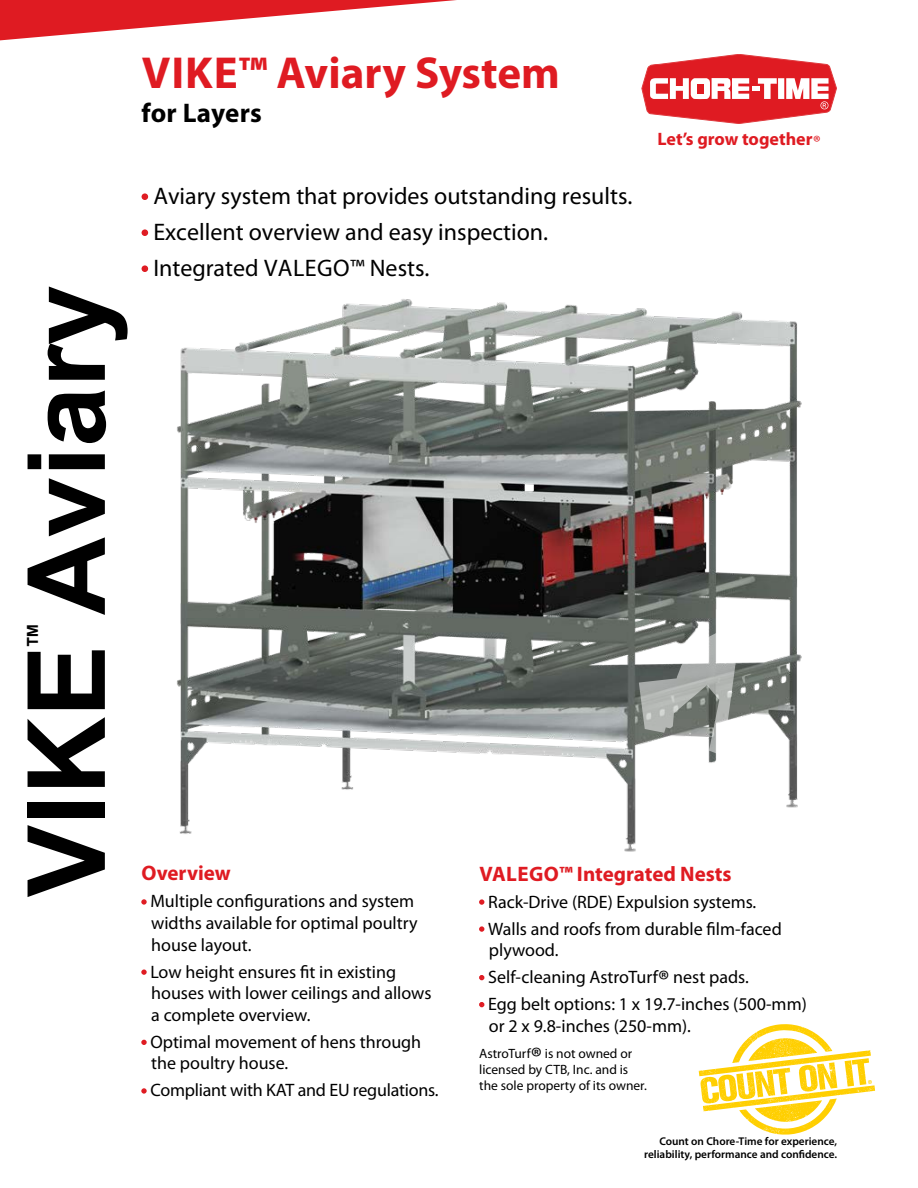
<style>
.page{position:relative;width:918px;height:1188px;background:#fff}
.page>*{position:absolute;margin:0;border:0;box-sizing:border-box;transform-origin:0 0}
.t1{font:700 108px "Arial";color:#000}
.t2{font:700 45px "Myriad Pro";color:#df1b22}
.t3{font:700 27px "Myriad Pro";letter-spacing:.01em;color:#000}
.t4{font:700 27px "Arial";color:#000}
.t5{font:24px "Myriad Pro";color:#000}
.t6{font:700 21px "Myriad Pro";color:#df1b22}
.t7{font:18px/21.6px "Myriad Pro";color:#000}
.t8{font:700 18px "Myriad Pro";color:#df1b22}
.t9{font:13.5px/16.2px "Myriad Pro";color:#000}
.t10{font:600 11.25px/12.9px "Myriad Pro";color:#000;text-align:right}
.s1{font-weight:400}
.s2{color:#df1b22}
.s3{font-size:27px}
</style>
<div class="page">
<img style="left:177px;top:299px;width:625px;height:553px">
<svg style="left:642px;top:54px;width:195px;height:70px"></svg>
<svg style="left:0;top:0;width:457px;height:40px"></svg>
<svg style="left:639px;top:629px;width:100px;height:127px"></svg>
<svg style="left:699px;top:1024px;width:176px;height:111px"></svg>
<h2 class="t2" style="left:142px;top:43px;width:419px">VIKE™ Aviary System</h2>
<h3 class="t3" style="left:141px;top:96px;width:122px">for Layers</h3>
<p class="t8" style="left:658px;top:127px;width:165px">Let’s grow together<span class="s1">®</span></p>
<h1 class="t1" style="left:-9px;top:897px;width:614px;rotate:-90deg">VIKE Aviary</h1>
<h3 class="t4" style="left:18px;top:649px;width:28px;rotate:-90deg">™</h3>
<h3 class="t5" style="left:141px;top:181px;width:493px"><span class="s2">•</span> Aviary system that provides outstanding results.</h3>
<h3 class="t5" style="left:141px;top:217px;width:408px"><span class="s2">•</span> Excellent overview and easy inspection.</h3>
<h3 class="t5" style="left:141px;top:253px;width:290px"><span class="s2">•</span> Integrated VALEGO™ Nests.</h3>
<p class="t6" style="left:141px;top:860px;width:91px">Overview</p>
<p class="t7" style="left:151px;top:890px;width:268px;text-indent:-10px"><span class="s2">•</span> Multiple configurations and system widths available for optimal poultry house layout.</p>
<p class="t7" style="left:151px;top:960px;width:282px;text-indent:-10px"><span class="s2">•</span> Low height ensures fit in existing houses with lower ceilings and allows a complete overview.</p>
<p class="t7" style="left:151px;top:1031px;width:272px;text-indent:-10px"><span class="s2">•</span> Optimal movement of hens through the poultry house.</p>
<p class="t7" style="left:141px;top:1079px;width:299px"><span class="s2">•</span> Compliant with KAT and EU regulations.</p>
<p class="t6" style="left:479px;top:860px;width:254px">VALEGO™ Integrated Nests</p>
<p class="t7" style="left:479px;top:890px;width:279px"><span class="s2">•</span> Rack-Drive (RDE) Expulsion systems.</p>
<p class="t7" style="left:489px;top:917px;width:294px;text-indent:-10px"><span class="s2">•</span> Walls and roofs from durable film-faced plywood.</p>
<p class="t7" style="left:479px;top:966px;width:271px"><span class="s2">•</span> Self-cleaning AstroTurf<span class="s3">®</span> nest pads.</p>
<p class="t7" style="left:489px;top:993px;width:319px;text-indent:-10px"><span class="s2">•</span> Egg belt options: 1 x 19.7-inches (500-mm) or 2 x 9.8-inches (250-mm).</p>
<p class="t9" style="left:479px;top:1045px;width:169px">AstroTurf<span class="s3">®</span> is not owned or licensed by CTB, Inc. and is the sole property of its owner.</p>
<p class="t10" style="left:644px;top:1135px;width:194px">Count on Chore-Time for experience, reliability, performance and confidence.</p>
</div>
